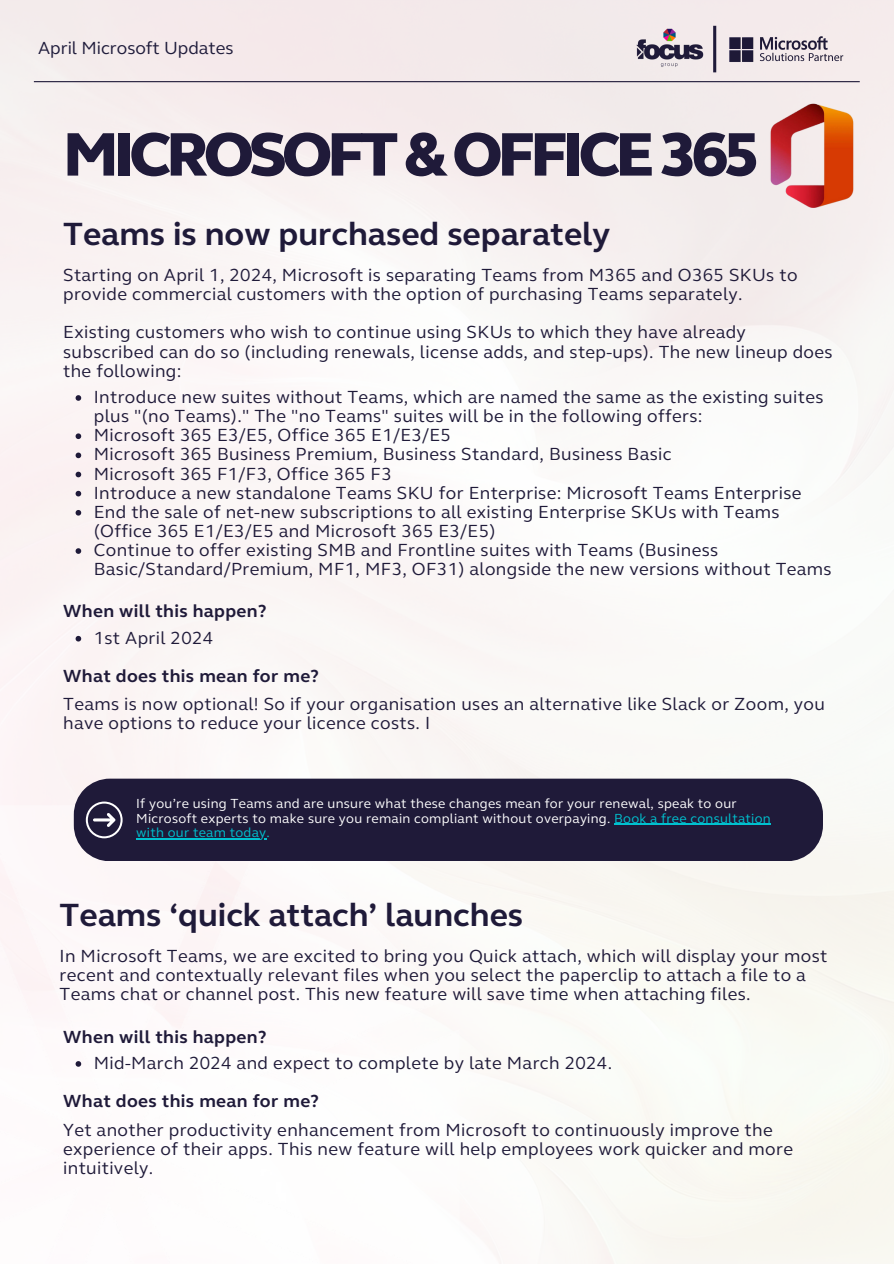
<style>
.page{position:relative;width:894px;height:1264px;background:#fff}
.page>*{position:absolute;margin:0;border:0;box-sizing:border-box;transform-origin:0 0}
.t1{font:800 63px "FS Elliot Web";letter-spacing:-.07em;color:#1f1a39}
.t2{font:700 33px "FS Elliot Web";color:#1f1a39}
.t3{font:18px/19.2px "FS Elliot Web";letter-spacing:.02em;color:#1f1a39}
.t4{font:700 18px "FS Elliot Web";letter-spacing:.02em;color:#1f1a39}
.t5{font:18px "FS Elliot Web";color:#1f1c3b}
.t6{font:13.5px/14.5px "FS Elliot Web";letter-spacing:.02em;color:#fff}
.t7{font:13.5px "FS Elliot Web";letter-spacing:.02em;color:#00c1cf}
.s1{color:#00c1cf}
</style>
<div class="page">
<img style="left:0;top:0;width:893px;height:1263px">
<hr style="left:34px;top:81px;width:825px;height:1px;background:#1f1a39">
<img style="left:629px;top:24px;width:81px;height:50px">
<hr style="left:713px;top:26px;width:3px;height:46px;background:#1f1a39">
<img style="left:727px;top:35px;width:118px;height:28px">
<img style="left:0;top:805px;width:459px;height:458px">
<svg style="left:76px;top:636px;width:5px;height:5px"></svg>
<svg style="left:76px;top:395px;width:5px;height:6px"></svg>
<svg style="left:76px;top:433px;width:5px;height:6px"></svg>
<svg style="left:76px;top:452px;width:5px;height:6px"></svg>
<svg style="left:76px;top:471px;width:5px;height:6px"></svg>
<svg style="left:76px;top:491px;width:5px;height:5px"></svg>
<svg style="left:76px;top:510px;width:5px;height:5px"></svg>
<svg style="left:76px;top:548px;width:5px;height:6px"></svg>
<img style="left:767px;top:104px;width:89px;height:104px">
<svg style="left:76px;top:1061px;width:5px;height:5px"></svg>
<div style="left:74px;top:778px;width:748px;height:83px;background:#1f1a39"></div>
<svg style="left:86px;top:801px;width:37px;height:37px"></svg>
<hr style="left:614px;top:823px;width:156px;height:2px;background:#00c1cf">
<hr style="left:136px;top:838px;width:130px;height:1px;background:#00c1cf">
<p class="t5" style="left:38px;top:37px;width:197px">April Microsoft Updates</p>
<h3 class="t1" style="left:63px;top:117px;width:698px">MICROSOFT &amp; OFFICE 365</h3>
<p class="t2" style="left:63px;top:214px;width:548px">Teams is now purchased separately</p>
<h4 class="t3" style="left:63px;top:265px;width:735px">Starting on April 1, 2024, Microsoft is separating Teams from M365 and O365 SKUs to provide commercial customers with the option of purchasing Teams separately.</h4>
<p class="t3" style="left:63px;top:323px;width:770px">Existing customers who wish to continue using SKUs to which they have already subscribed can do so (including renewals, license adds, and step-ups). The new lineup does the following:</p>
<h4 class="t3" style="left:94px;top:387px;width:731px">Introduce new suites without Teams, which are named the same as the existing suites plus "(no Teams)." The "no Teams" suites will be in the following offers:</h4>
<p class="t3" style="left:94px;top:426px;width:358px">Microsoft 365 E3/E5, Office 365 E1/E3/E5</p>
<p class="t3" style="left:94px;top:445px;width:579px">Microsoft 365 Business Premium, Business Standard, Business Basic</p>
<p class="t3" style="left:94px;top:464px;width:299px">Microsoft 365 F1/F3, Office 365 F3</p>
<p class="t3" style="left:94px;top:483px;width:709px">Introduce a new standalone Teams SKU for Enterprise: Microsoft Teams Enterprise</p>
<p class="t3" style="left:94px;top:502px;width:687px">End the sale of net-new subscriptions to all existing Enterprise SKUs with Teams (Office 365 E1/E3/E5 and Microsoft 365 E3/E5)</p>
<p class="t3" style="left:94px;top:540px;width:739px">Continue to offer existing SMB and Frontline suites with Teams (Business<br>Basic/Standard/Premium, MF1, MF3, OF31) alongside the new versions without Teams</p>
<p class="t4" style="left:63px;top:600px;width:205px">When will this happen?</p>
<h1 class="t3" style="left:94px;top:628px;width:121px">1st April 2024</h1>
<h2 class="t4" style="left:63px;top:664px;width:257px">What does this mean for me?</h2>
<h4 class="t3" style="left:63px;top:694px;width:763px">Teams is now optional! So if your organisation uses an alternative like Slack or Zoom, you have options to reduce your licence costs. I</h4>
<h2 class="t6" style="left:136px;top:796px;width:635px">If you’re using Teams and are unsure what these changes mean for your renewal, speak to our<br>Microsoft experts to make sure you remain compliant without overpaying. <span class="s1">Book a free consultation</span></h2>
<h4 class="t7" style="left:136px;top:824px;width:135px">with our team today.</h4>
<h3 class="t2" style="left:60px;top:895px;width:465px">Teams ‘quick attach’ launches</h3>
<p class="t3" style="left:60px;top:946px;width:769px">In Microsoft Teams, we are excited to bring you Quick attach, which will display your most recent and contextually relevant files when you select the paperclip to attach a file to a<br>Teams chat or channel post. This new feature will save time when attaching files.</p>
<p class="t4" style="left:63px;top:1025px;width:205px">When will this happen?</p>
<h4 class="t3" style="left:94px;top:1053px;width:519px">Mid-March 2024 and expect to complete by late March 2024.</h4>
<p class="t4" style="left:63px;top:1089px;width:257px">What does this mean for me?</p>
<p class="t3" style="left:63px;top:1119px;width:731px">Yet another productivity enhancement from Microsoft to continuously improve the experience of their apps. This new feature will help employees work quicker and more intuitively.</p>
</div>
